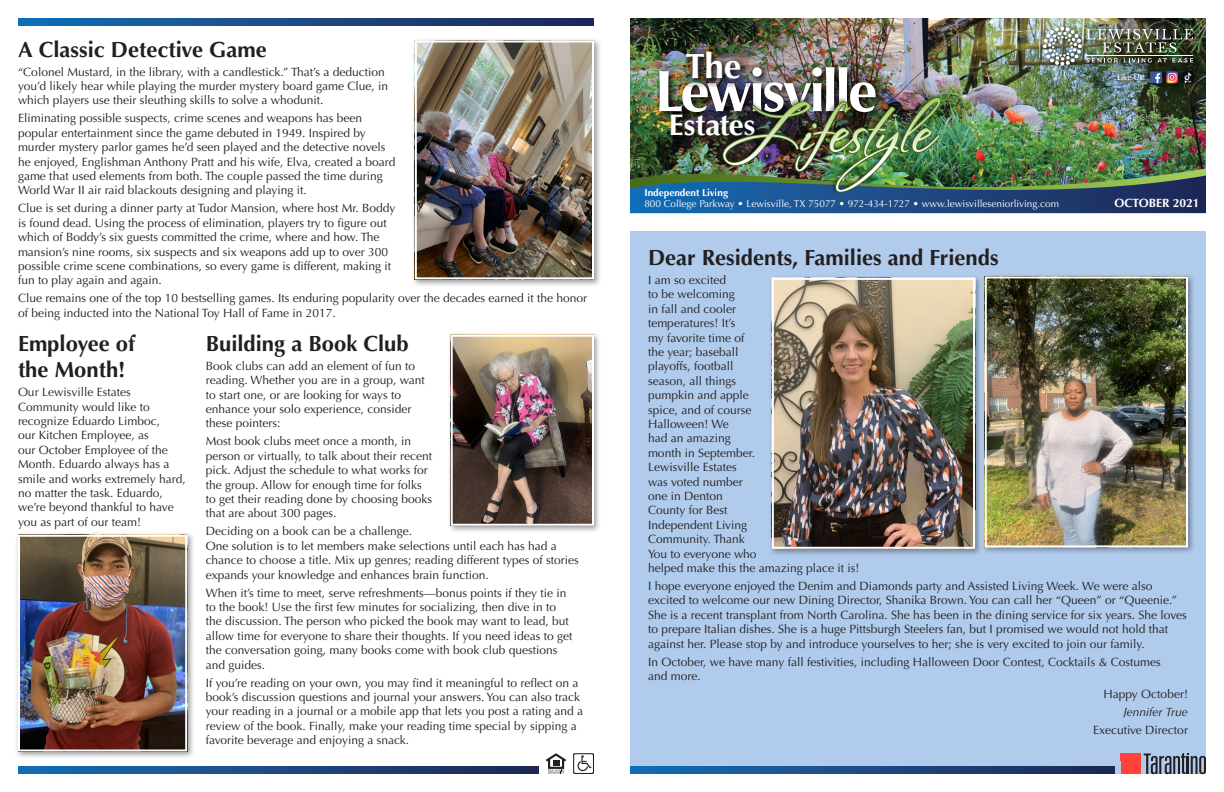
<style>
.page{position:relative;width:1224px;height:792px;background:#fff}
.page>*{position:absolute;margin:0;border:0;box-sizing:border-box;transform-origin:0 0}
.t1{font:700 58.5px "Optima LT Std";letter-spacing:-.05em;color:#fff}
.t2{font:700 35.2px "Optima LT Std";color:#fff}
.t3{font:700 29.9px "Optima LT Std";letter-spacing:-.005em;color:#fff}
.t4{font:700 22px/26.4px "Optima LT Std";color:#231f20}
.t5{font:12px/14.4px "Optima LT Std";color:#231f20}
.t6{font:italic 12px "Optima LT Std";color:#231f20}
.t7{font:700 12px "Optima LT Std";color:#fff}
.t8{font:10px "Optima LT Std";color:#fff}
.t9{font:700 10px "Optima LT Std";color:#fff}
.t10{font:600 8px "Optima LT Std";color:#fff}
</style>
<div class="page">
<img style="left:630px;top:18px;width:576px;height:78px">
<img style="left:657px;top:65px;width:226px;height:31px">
<img style="left:684px;top:49px;width:65px;height:38px">
<img style="left:715px;top:90px;width:230px;height:6px">
<img style="left:630px;top:96px;width:576px;height:117px">
<img style="left:1040px;top:24px;width:159px;height:47px">
<img style="left:1169px;top:83px;width:10px;height:6px">
<img style="left:1179px;top:68px;width:21px;height:21px">
<div style="left:1182px;top:71px;width:12px;height:12px;background:#0b090c;border-radius:2px"></div>
<img style="left:1147px;top:83px;width:22px;height:7px">
<img style="left:1043px;top:27px;width:150px;height:56px">
<img style="left:1114px;top:70px;width:37px;height:18px">
<div style="left:630px;top:231px;width:576px;height:543px;background:#b0cbeb"></div>
<div style="left:447px;top:331px;width:154px;height:202px;background:#231f20;opacity:.45"></div>
<img style="left:454px;top:338px;width:137px;height:185px">
<div style="left:451px;top:335px;width:143px;height:191px;border:2px solid #fff"></div>
<div style="left:411px;top:37px;width:191px;height:250px;background:#231f20;opacity:.45"></div>
<img style="left:418px;top:43px;width:173px;height:233px">
<div style="left:415px;top:40px;width:179px;height:239px;border:2px solid #fff"></div>
<div style="left:15px;top:531px;width:180px;height:228px;background:#231f20;opacity:.45"></div>
<img style="left:21px;top:538px;width:163px;height:211px">
<div style="left:18px;top:535px;width:169px;height:217px;border:2px solid #fff"></div>
<div style="left:981px;top:273px;width:215px;height:282px;background:#231f20;opacity:.45"></div>
<img style="left:988px;top:279px;width:197px;height:265px">
<div style="left:985px;top:276px;width:203px;height:271px;border:2px solid #fff"></div>
<div style="left:768px;top:274px;width:215px;height:282px;background:#231f20;opacity:.45"></div>
<img style="left:775px;top:281px;width:197px;height:265px">
<div style="left:772px;top:278px;width:203px;height:271px;border:2px solid #fff"></div>
<svg style="left:18px;top:18px;width:576px;height:7px;background:#1a4984"></svg>
<svg style="left:630px;top:767px;width:484px;height:7px;background:#1a4984"></svg>
<svg style="left:18px;top:767px;width:521px;height:7px;background:#1a4984"></svg>
<svg style="left:573px;top:753px;width:21px;height:21px"></svg>
<svg style="left:546px;top:753px;width:20px;height:21px"></svg>
<div style="left:1121px;top:754px;width:20px;height:7px;background:#ff4338"></div>
<div style="left:1121px;top:761px;width:9px;height:13px;background:#ff4338"></div>
<div style="left:1131px;top:761px;width:10px;height:13px;background:#ff4338"></div>
<svg style="left:1144px;top:753px;width:62px;height:21px"></svg>
<h3 class="t4" style="left:18px;top:36px;width:250px">A Classic Detective Game</h3>
<p class="t5" style="left:18px;top:64px;width:372px">“Colonel Mustard, in the library, with a candlestick.” That’s a deduction you’d likely hear while playing the murder mystery board game Clue, in which players use their sleuthing skills to solve a whodunit.</p>
<p class="t5" style="left:18px;top:111px;width:379px">Eliminating possible suspects, crime scenes and weapons has been popular entertainment since the game debuted in 1949. Inspired by murder mystery parlor games he’d seen played and the detective novels he enjoyed, Englishman Anthony Pratt and his wife, Elva, created a board game that used elements from both. The couple passed the time during World War II air raid blackouts designing and playing it.</p>
<p class="t5" style="left:18px;top:201px;width:379px">Clue is set during a dinner party at Tudor Mansion, where host Mr. Boddy is found dead. Using the process of elimination, players try to figure out which of Boddy’s six guests committed the crime, where and how. The mansion’s nine rooms, six suspects and six weapons add up to over 300 possible crime scene combinations, so every game is different, making it fun to play again and again.</p>
<p class="t5" style="left:18px;top:291px;width:571px">Clue remains one of the top 10 bestselling games. Its enduring popularity over the decades earned it the honor of being inducted into the National Toy Hall of Fame in 2017.</p>
<h3 class="t4" style="left:206px;top:331px;width:204px">Building a Book Club</h3>
<p class="t5" style="left:206px;top:359px;width:221px">Book clubs can add an element of fun to reading. Whether you are in a group, want to start one, or are looking for ways to enhance your solo experience, consider these pointers:</p>
<p class="t5" style="left:206px;top:434px;width:228px">Most book clubs meet once a month, in person or virtually, to talk about their recent pick. Adjust the schedule to what works for the group. Allow for enough time for folks to get their reading done by choosing books that are about 300 pages.</p>
<p class="t5" style="left:206px;top:524px;width:375px">Deciding on a book can be a challenge.<br>One solution is to let members make selections until each has had a chance to choose a title. Mix up genres; reading different types of stories expands your knowledge and enhances brain function.</p>
<p class="t5" style="left:206px;top:585px;width:368px">When it’s time to meet, serve refreshments—bonus points if they tie in to the book! Use the first few minutes for socializing, then dive in to the discussion. The person who picked the book may want to lead, but allow time for everyone to share their thoughts. If you need ideas to get the conversation going, many books come with book club questions and guides.</p>
<p class="t5" style="left:206px;top:675px;width:379px">If you’re reading on your own, you may find it meaningful to reflect on a book’s discussion questions and journal your answers. You can also track your reading in a journal or a mobile app that lets you post a rating and a review of the book. Finally, make your reading time special by sipping a favorite beverage and enjoying a snack.</p>
<h3 class="t4" style="left:18px;top:331px;width:119px">Employee of the Month!</h3>
<p class="t5" style="left:18px;top:385px;width:169px">Our Lewisville Estates<br>Community would like to recognize Eduardo Limboc,<br>our Kitchen Employee, as<br>our October Employee of the<br>Month. Eduardo always has a smile and works extremely hard, no matter the task. Eduardo, we’re beyond thankful to have you as part of our team!</p>
<h2 class="t2" style="left:685px;top:45px;width:57px">The</h2>
<h3 class="t3" style="left:669px;top:107px;width:88px">Estates</h3>
<h1 class="t1" style="left:654px;top:57px;width:224px">Lewisville</h1>
<p class="t9" style="left:644px;top:187px;width:85px">Independent Living</p>
<p class="t8" style="left:644px;top:198px;width:416px">800 College Parkway • Lewisville, TX 75077 • 972-434-1727 • www.lewisvilleseniorliving.com</p>
<p class="t10" style="left:1117px;top:72px;width:29px">Like Us!</p>
<p class="t7" style="left:1115px;top:196px;width:86px">OCTOBER 2021</p>
<h3 class="t4" style="left:648px;top:245px;width:352px">Dear Residents, Families and Friends</h3>
<p class="t5" style="left:648px;top:273px;width:213px">I am so excited<br>to be welcoming<br>in fall and cooler<br>temperatures! It’s<br>my favorite time of<br>the year; baseball<br>playoffs, football<br>season, all things<br>pumpkin and apple<br>spice, and of course<br>Halloween! We<br>had an amazing<br>month in September.<br>Lewisville Estates<br>was voted number<br>one in Denton<br>County for Best<br>Independent Living<br>Community. Thank<br>You to everyone who<br>helped make this the amazing place it is!</p>
<p class="t5" style="left:648px;top:579px;width:540px">I hope everyone enjoyed the Denim and Diamonds party and Assisted Living Week. We were also excited to welcome our new Dining Director, Shanika Brown. You can call her “Queen” or “Queenie.” She is a recent transplant from North Carolina. She has been in the dining service for six years. She loves to prepare Italian dishes. She is a huge Pittsburgh Steelers fan, but I promised we would not hold that against her. Please stop by and introduce yourselves to her; she is very excited to join our family.</p>
<p class="t5" style="left:648px;top:655px;width:514px">In October, we have many fall festivities, including Halloween Door Contest, Cocktails &amp; Costumes and more.</p>
<p class="t5" style="left:1104px;top:687px;width:86px">Happy October!</p>
<p class="t6" style="left:1124px;top:705px;width:66px">Jennifer True</p>
<p class="t5" style="left:1093px;top:723px;width:96px">Executive Director</p>
</div>
